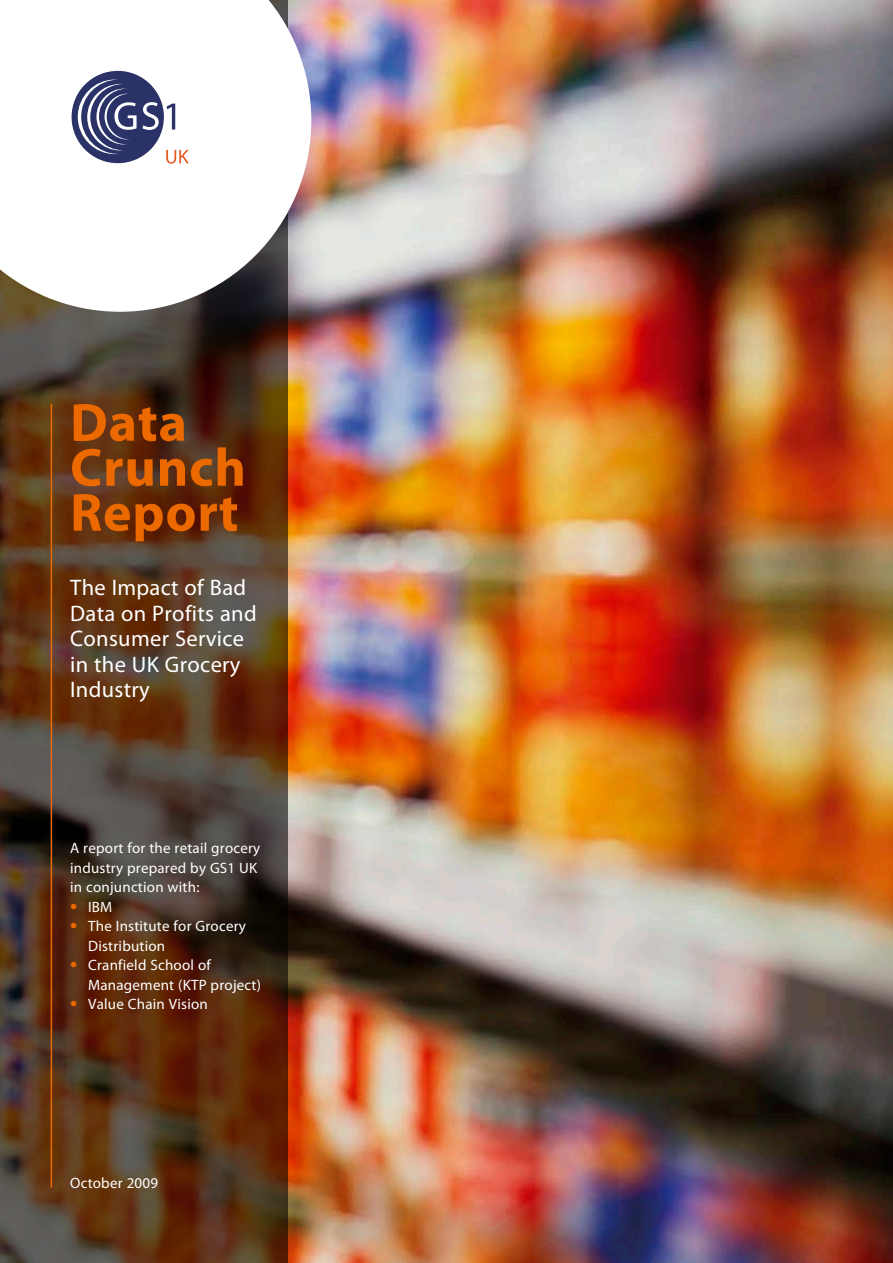
<style>
.page{position:relative;width:893px;height:1263px;background:#fff}
.page>*{position:absolute;margin:0;border:0;box-sizing:border-box;transform-origin:0 0}
.SF__Brochure_Body_co{font:700 54px/45px "Myriad Pro";letter-spacing:.015em;color:#ec6900}
.SF__Brochure_Body_co-2{font:22.5px/25.5px "Myriad Pro";letter-spacing:.015em;color:#fff}
.SF__Brochure_Body_co-3{font:15px/19.5px "Myriad Pro";letter-spacing:.015em;color:#fff}
.s1{font-weight:700;font-size:21px;color:#ec6900}
</style>
<div class="page">
<img style="left:287px;top:0;width:606px;height:1263px">
<svg style="left:0;top:312px;width:287px;height:951px;background:#553620"></svg>
<svg style="left:0;top:0;width:311px;height:312px"></svg>
<div style="left:72px;top:71px;width:92px;height:92px;background:#2a3268;border-radius:50%"></div>
<svg style="left:167px;top:104px;width:8px;height:26px"></svg>
<svg style="left:78px;top:80px;width:81px;height:74px"></svg>
<svg style="left:166px;top:150px;width:23px;height:14px"></svg>
<hr style="left:51px;top:404px;width:1px;height:783px;background:#ec6900">
<p class="SF__Brochure_Body_co" style="left:70px;top:398px;width:177px">Data<br>Crunch<br>Report</p>
<p class="SF__Brochure_Body_co-2" style="left:70px;top:575px;width:188px">The Impact of Bad<br>Data on Profits and<br>Consumer Service in the UK Grocery<br>Industry</p>
<p class="SF__Brochure_Body_co-3" style="left:70px;top:838px;width:192px">A report for the retail grocery industry prepared by GS1 UK in conjunction with:</p>
<p class="SF__Brochure_Body_co-3" style="left:70px;top:897px;width:44px"><span class="s1">•</span> IBM</p>
<p class="SF__Brochure_Body_co-3" style="left:88px;top:916px;width:159px;text-indent:-18px"><span class="s1">•</span> The Institute for Grocery<br>Distribution</p>
<p class="SF__Brochure_Body_co-3" style="left:88px;top:955px;width:174px;text-indent:-18px"><span class="s1">•</span> Cranfield School of<br>Management (KTP project)</p>
<p class="SF__Brochure_Body_co-3" style="left:70px;top:994px;width:139px"><span class="s1">•</span> Value Chain Vision</p>
<p class="SF__Brochure_Body_co-3" style="left:70px;top:1173px;width:89px">October 2009</p>
</div>
